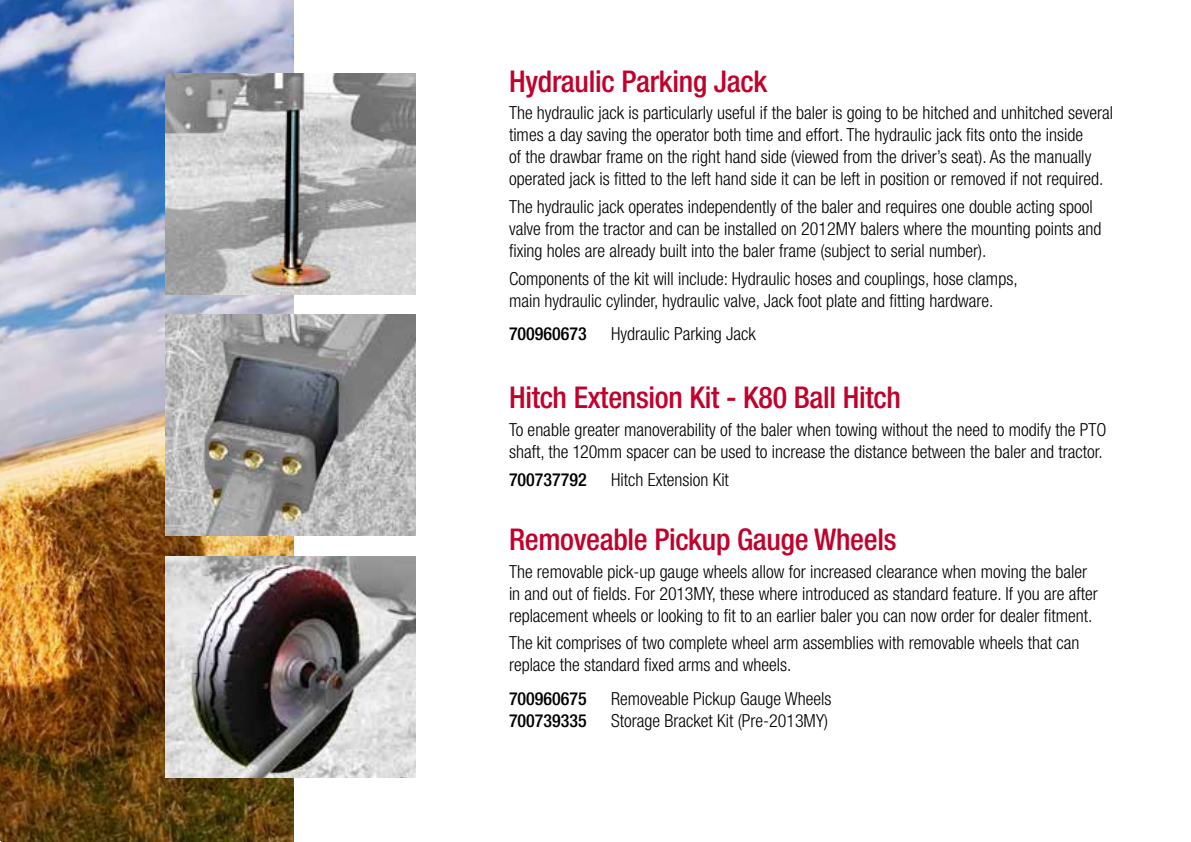
<style>
.page{position:relative;width:1191px;height:842px;background:#fff}
.page>*{position:absolute;margin:0;border:0;box-sizing:border-box;transform-origin:0 0}
.t1{font:500 condensed 30px "Helvetica Neue";letter-spacing:-.01em;color:#c1002b}
.t2{font:300 condensed 18px/22px "Helvetica Neue LT";color:#000}
.t3{font:500 condensed 18px "Helvetica Neue LT";color:#000}
</style>
<div class="page">
<img style="left:0;top:0;width:293px;height:842px">
<img style="left:166px;top:556px;width:249px;height:221px">
<img style="left:166px;top:314px;width:249px;height:221px">
<img style="left:166px;top:74px;width:249px;height:221px">
<h1 class="t1" style="left:509px;top:63px;width:260px">Hydraulic Parking Jack</h1>
<p class="t2" style="left:509px;top:102px;width:606px">The hydraulic jack is particularly useful if the baler is going to be hitched and unhitched several times a day saving the operator both time and effort. The hydraulic jack fits onto the inside<br>of the drawbar frame on the right hand side (viewed from the driver’s seat). As the manually operated jack is fitted to the left hand side it can be left in position or removed if not required.</p>
<p class="t2" style="left:509px;top:195px;width:594px">The hydraulic jack operates independently of the baler and requires one double acting spool valve from the tractor and can be installed on 2012MY balers where the mounting points and fixing holes are already built into the baler frame (subject to serial number).</p>
<p class="t2" style="left:509px;top:267px;width:510px">Components of the kit will include: Hydraulic hoses and couplings, hose clamps, main hydraulic cylinder, hydraulic valve, Jack foot plate and fitting hardware.</p>
<p class="t3" style="left:509px;top:323px;width:79px">700960673</p>
<p class="t2" style="left:611px;top:322px;width:146px">Hydraulic Parking Jack</p>
<h1 class="t1" style="left:509px;top:380px;width:393px">Hitch Extension Kit - K80 Ball Hitch</h1>
<p class="t2" style="left:509px;top:419px;width:599px">To enable greater manoverability of the baler when towing without the need to modify the PTO shaft, the 120mm spacer can be used to increase the distance between the baler and tractor.</p>
<p class="t3" style="left:509px;top:469px;width:79px">700737792</p>
<p class="t2" style="left:611px;top:468px;width:119px">Hitch Extension Kit</p>
<h1 class="t1" style="left:509px;top:521px;width:389px">Removeable Pickup Gauge Wheels</h1>
<p class="t2" style="left:509px;top:560px;width:590px">The removable pick-up gauge wheels allow for increased clearance when moving the baler in and out of fields. For 2013MY, these where introduced as standard feature. If you are after replacement wheels or looking to fit to an earlier baler you can now order for dealer fitment.</p>
<p class="t2" style="left:509px;top:632px;width:572px">The kit comprises of two complete wheel arm assemblies with removable wheels that can replace the standard fixed arms and wheels.</p>
<p class="t3" style="left:509px;top:687px;width:79px">700960675</p>
<p class="t2" style="left:611px;top:687px;width:222px">Removeable Pickup Gauge Wheels</p>
<p class="t3" style="left:509px;top:709px;width:79px">700739335</p>
<p class="t2" style="left:611px;top:709px;width:218px">Storage Bracket Kit (Pre-2013MY)</p>
</div>
